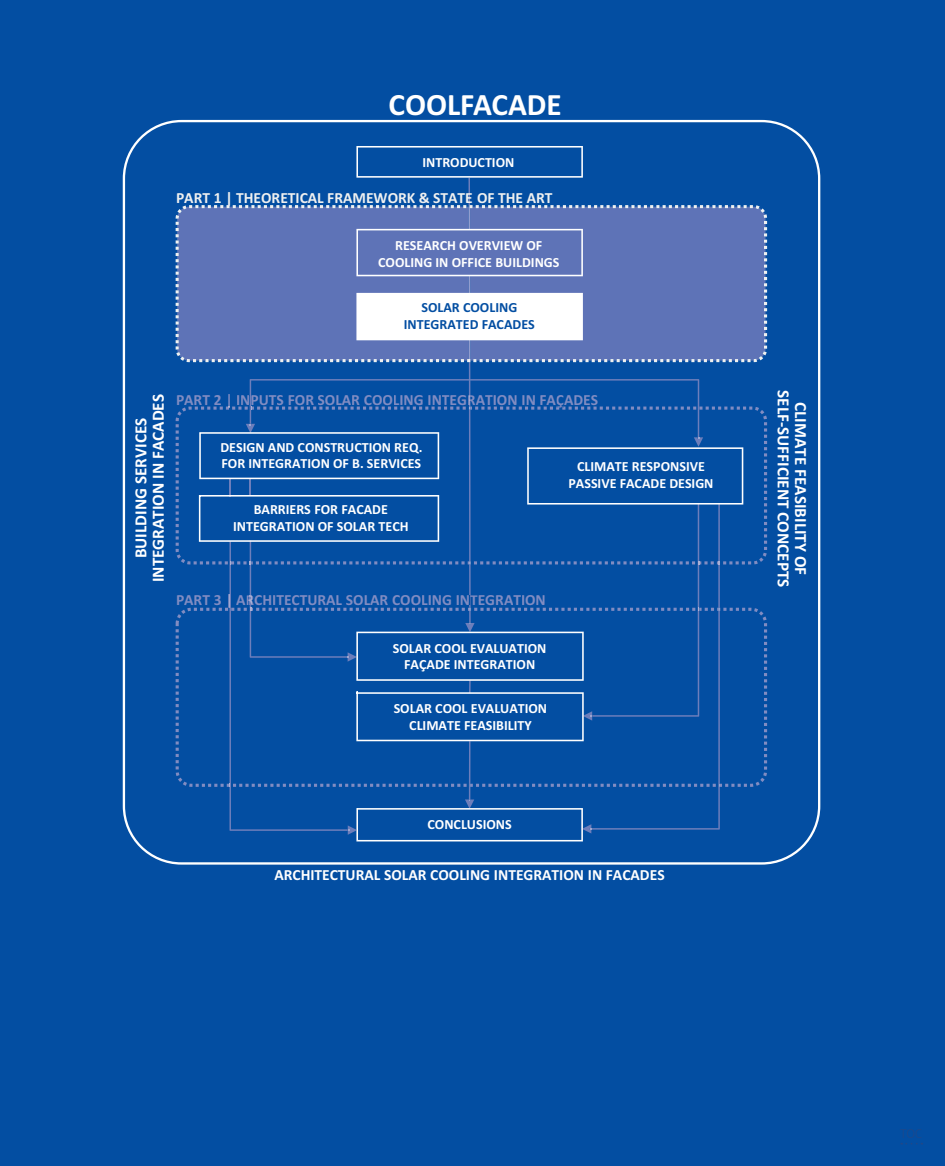
<style>
.page{position:relative;width:945px;height:1166px;background:#034ea2}
.page>*{position:absolute;margin:0;border:0;box-sizing:border-box;transform-origin:0 0}
.t1{font:700 31.15px "Calibri";color:#fff}
.t2{font:700 17.15px/17.2px "Calibri";color:#fff;text-align:center}
.t3{font:700 15.58px "Calibri";color:#818cc2}
.t4{font:700 15.58px "Calibri";color:#fff}
.t5{font:700 15.58px "Calibri";color:#eff0f0}
.t6{font:700 14px/16.8px "Calibri";color:#fff;text-align:center}
.t7{font:700 14px/16.8px "Calibri";color:#034ea2;text-align:center}
</style>
<div class="page">
<svg style="left:123px;top:120px;width:697px;height:744px"></svg>
<div style="left:177px;top:395px;width:7px;height:10px;background:#034ea2"></div>
<div style="left:184px;top:395px;width:9px;height:10px;background:#034ea2"></div>
<div style="left:177px;top:595px;width:7px;height:10px;background:#034ea2"></div>
<div style="left:184px;top:595px;width:9px;height:10px;background:#034ea2"></div>
<svg style="left:194px;top:146px;width:557px;height:695px"></svg>
<p class="t1" style="left:389px;top:85px;width:175px">COOLFACADE</p>
<p class="t6" style="left:422px;top:154px;width:93px">INTRODUCTION</p>
<p class="t5" style="left:176px;top:188px;width:378px">PART 1 | THEORETICAL FRAMEWORK &amp; STATE OF THE ART</p>
<p class="t6" style="left:378px;top:237px;width:183px">RESEARCH OVERVIEW OF<br>COOLING IN OFFICE BUILDINGS</p>
<p class="t7" style="left:404px;top:299px;width:132px">SOLAR COOLING<br>INTEGRATED FACADES</p>
<p class="t2" style="left:132px;top:582px;width:190px;rotate:-90deg">BUILDING SERVICES<br>INTEGRATION IN FACADES</p>
<p class="t3" style="left:176px;top:390px;width:424px">PART 2 | INPUTS FOR SOLAR COOLING INTEGRATION IN FAÇADES</p>
<p class="t6" style="left:220px;top:438px;width:203px;text-align:left">DESIGN AND CONSTRUCTION REQ.<br>FOR INTEGRATION OF B. SERVICES</p>
<p class="t6" style="left:233px;top:501px;width:177px">BARRIERS FOR FACADE<br>INTEGRATION OF SOLAR TECH</p>
<p class="t6" style="left:568px;top:458px;width:147px">CLIMATE RESPONSIVE<br>PASSIVE FACADE DESIGN</p>
<p class="t3" style="left:176px;top:590px;width:371px">PART 3 | ARCHITECTURAL SOLAR COOLING INTEGRATION</p>
<p class="t6" style="left:393px;top:639px;width:155px">SOLAR COOL EVALUATION<br>FAÇADE INTEGRATION</p>
<p class="t6" style="left:394px;top:700px;width:155px">SOLAR COOL EVALUATION<br>CLIMATE FEASIBILITY</p>
<p class="t6" style="left:428px;top:816px;width:86px">CONCLUSIONS</p>
<p class="t4" style="left:274px;top:865px;width:392px">ARCHITECTURAL SOLAR COOLING INTEGRATION IN FACADES</p>
<p class="t2" style="left:809px;top:390px;width:199px;rotate:90deg">CLIMATE FEASIBILITY OF<br>SELF-SUFFICIENT CONCEPTS</p>
</div>
